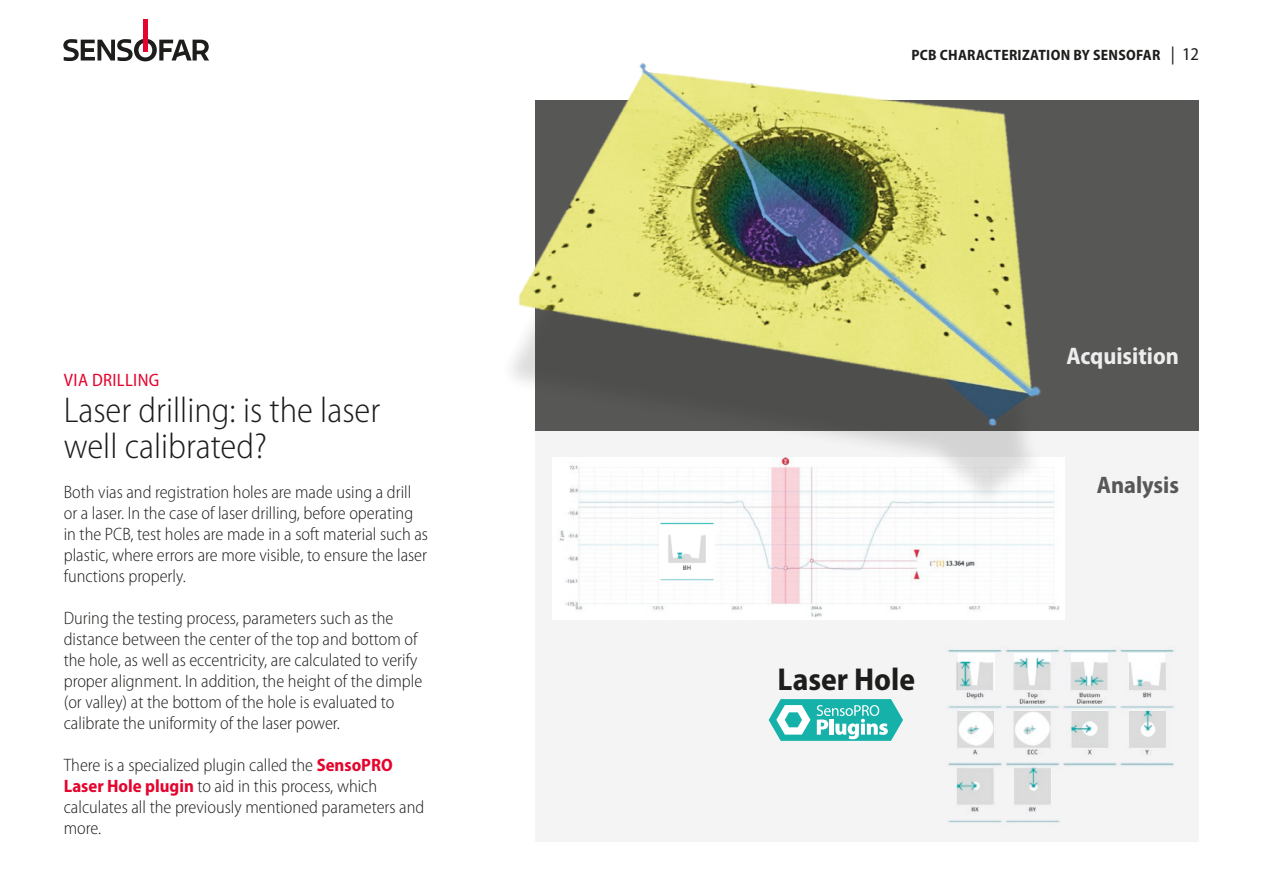
<style>
.page{position:relative;width:1263px;height:893px;background:#fff}
.page>*{position:absolute;margin:0;border:0;box-sizing:border-box;transform-origin:0 0}
.Secció{font:300 semi-condensed 36px/36px "Myriad Pro";color:#1d1d1b}
.t1{font:700 semi-condensed 31.8px "Myriad Pro";color:#1d1d1b}
.t2{font:700 semi-condensed 24px "Myriad Pro";color:#ededed}
.t3{font:700 semi-condensed 24px "Myriad Pro";color:#575756}
.t4{font:300 semi-condensed 18px/21px "Myriad Pro";color:#1d1d1b}
.t5{font:semi-condensed 18px "Myriad Pro";letter-spacing:.02em;color:#e4042e}
.t6{font:700 semi-condensed 15px "Myriad Pro";letter-spacing:.02em;color:#1d1d1b}
.s1{font-weight:700;color:#e4042e}
.s2{font-weight:400;font-size:18px}
</style>
<div class="page">
<svg style="left:63px;top:39px;width:146px;height:22px"></svg>
<hr style="left:143px;top:19px;width:4px;height:33px;background:#e4042e">
<div style="left:535px;top:431px;width:664px;height:411px;background:#f4f4f5"></div>
<div style="left:535px;top:100px;width:664px;height:331px;background:#575756"></div>
<img style="left:552px;top:459px;width:513px;height:161px">
<div style="left:499px;top:122px;width:547px;height:388px;background:#1d1d1b;opacity:.15"></div>
<img style="left:499px;top:63px;width:547px;height:368px">
<svg style="left:769px;top:699px;width:134px;height:42px"></svg>
<img style="left:948px;top:649px;width:226px;height:174px">
<img style="left:660px;top:522px;width:54px;height:59px">
<p class="t5" style="left:64px;top:368px;width:97px">VIA DRILLING</p>
<p class="Secció" style="left:64px;top:391px;width:318px">Laser drilling: is the laser well calibrated?</p>
<p class="t4" style="left:64px;top:482px;width:366px">Both vias and registration holes are made using a drill or a laser. In the case of laser drilling, before operating in the PCB, test holes are made in a soft material such as plastic, where errors are more visible, to ensure the laser functions properly.</p>
<p class="t4" style="left:64px;top:608px;width:360px">During the testing process, parameters such as the distance between the center of the top and bottom of the hole, as well as eccentricity, are calculated to verify proper alignment. In addition, the height of the dimple (or valley) at the bottom of the hole is evaluated to calibrate the uniformity of the laser power.</p>
<p class="t4" style="left:64px;top:755px;width:362px">There is a specialized plugin called the <span class="s1">SensoPRO Laser Hole plugin</span> to aid in this process, which calculates all the previously mentioned parameters and more.</p>
<p class="t6" style="left:911px;top:46px;width:289px">PCB CHARACTERIZATION BY SENSOFAR <span class="s2">| 12</span></p>
<p class="t2" style="left:1066px;top:340px;width:114px">Acquisition</p>
<p class="t1" style="left:777px;top:659px;width:139px">Laser Hole</p>
<p class="t3" style="left:1097px;top:469px;width:84px">Analysis</p>
</div>
